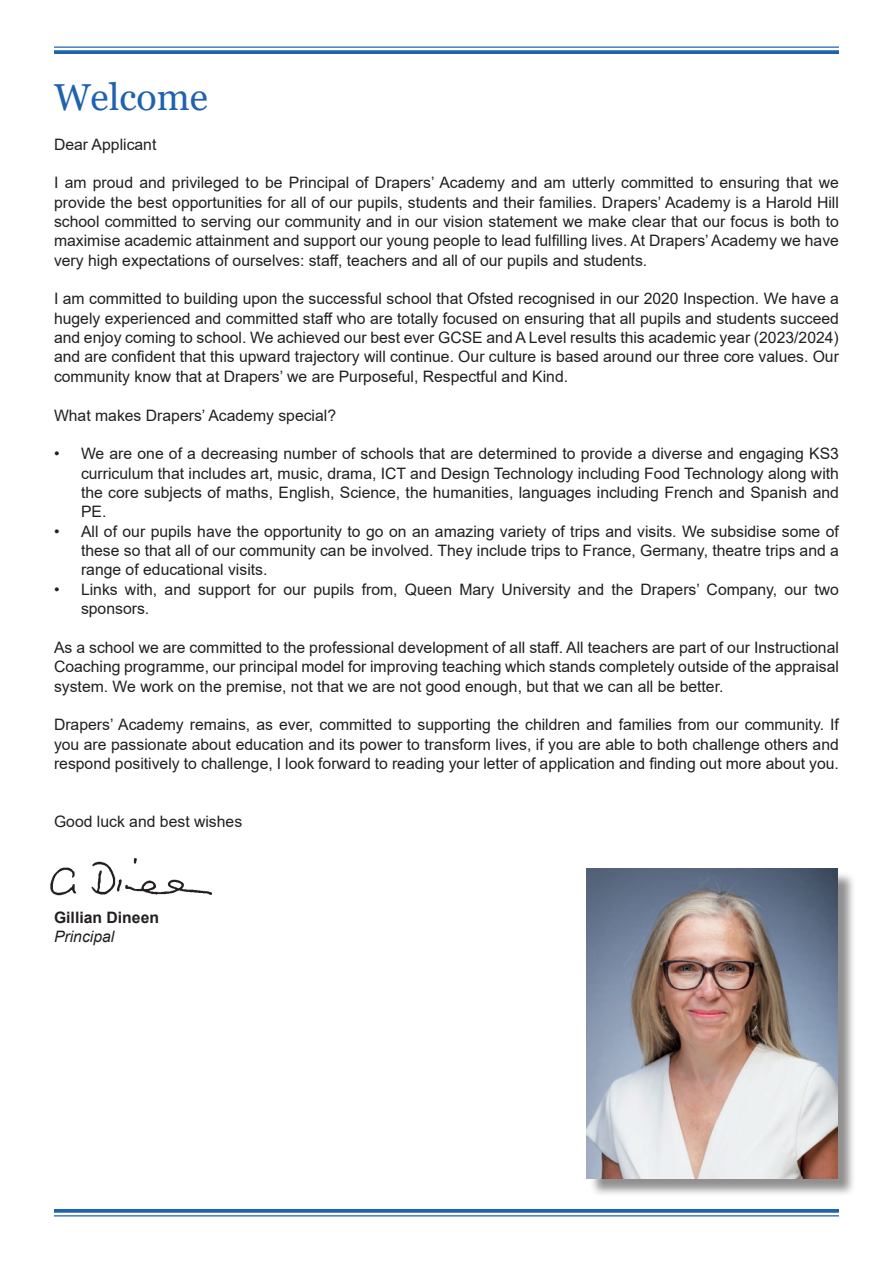
<style>
.page{position:relative;width:893px;height:1263px;background:#fff}
.page>*{position:absolute;margin:0;border:0;box-sizing:border-box;transform-origin:0 0}
.t1{font:37.5px "Georgia";color:#2062af}
.t2{font:15.75px/19.4px "Arial";color:#231f20;text-align:justify}
.t3{font:700 15.75px "Arial";color:#231f20}
.t4{font:italic 15.75px "Arial";color:#231f20}
</style>
<div class="page">
<hr style="left:54px;top:47px;width:785px;height:1px;background:#2062af">
<svg style="left:54px;top:50px;width:785px;height:4px;background:#2d6bb4"></svg>
<hr style="left:54px;top:1215px;width:785px;height:1px;background:#2062af">
<svg style="left:54px;top:1209px;width:785px;height:4px;background:#2e6cb4"></svg>
<img style="left:50px;top:858px;width:162px;height:38px">
<div style="left:589px;top:871px;width:267px;height:326px;background:#231f20;opacity:.5"></div>
<img style="left:587px;top:868px;width:251px;height:310px">
<h1 class="t1" style="left:54px;top:75px;width:155px">Welcome</h1>
<p class="t2" style="left:54px;top:134px;width:104px">Dear Applicant</p>
<p class="t2" style="left:54px;top:173px;width:786px">I am proud and privileged to be Principal of Drapers’ Academy and am utterly committed to ensuring that we provide the best opportunities for all of our pupils, students and their families. Drapers’ Academy is a Harold Hill school committed to serving our community and in our vision statement we make clear that our focus is both to maximise academic attainment and support our young people to lead fulfilling lives. At Drapers’ Academy we have very high expectations of ourselves: staff, teachers and all of our pupils and students.</p>
<p class="t2" style="left:54px;top:289px;width:786px">I am committed to building upon the successful school that Ofsted recognised in our 2020 Inspection. We have a hugely experienced and committed staff who are totally focused on ensuring that all pupils and students succeed and enjoy coming to school. We achieved our best ever GCSE and A Level results this academic year (2023/2024) and are confident that this upward trajectory will continue. Our culture is based around our three core values. Our community know that at Drapers’ we are Purposeful, Respectful and Kind.</p>
<p class="t2" style="left:54px;top:405px;width:284px">What makes Drapers’ Academy special?</p>
<p class="t2" style="left:81px;top:444px;width:759px;text-indent:-27px">• We are one of a decreasing number of schools that are determined to provide a diverse and engaging KS3 curriculum that includes art, music, drama, ICT and Design Technology including Food Technology along with the core subjects of maths, English, Science, the humanities, languages including French and Spanish and PE.</p>
<p class="t2" style="left:81px;top:521px;width:759px;text-indent:-27px">• All of our pupils have the opportunity to go on an amazing variety of trips and visits. We subsidise some of these so that all of our community can be involved. They include trips to France, Germany, theatre trips and a range of educational visits.</p>
<p class="t2" style="left:81px;top:579px;width:759px;text-indent:-27px">• Links with, and support for our pupils from, Queen Mary University and the Drapers’ Company, our two sponsors.</p>
<p class="t2" style="left:54px;top:637px;width:786px">As a school we are committed to the professional development of all staff. All teachers are part of our Instructional Coaching programme, our principal model for improving teaching which stands completely outside of the appraisal system. We work on the premise, not that we are not good enough, but that we can all be better.</p>
<p class="t2" style="left:54px;top:715px;width:786px">Drapers’ Academy remains, as ever, committed to supporting the children and families from our community. If you are passionate about education and its power to transform lives, if you are able to both challenge others and respond positively to challenge, I look forward to reading your letter of application and finding out more about you.</p>
<p class="t2" style="left:54px;top:812px;width:190px">Good luck and best wishes</p>
<p class="t3" style="left:54px;top:906px;width:107px">Gillian Dineen</p>
<p class="t4" style="left:54px;top:926px;width:62px">Principal</p>
</div>
